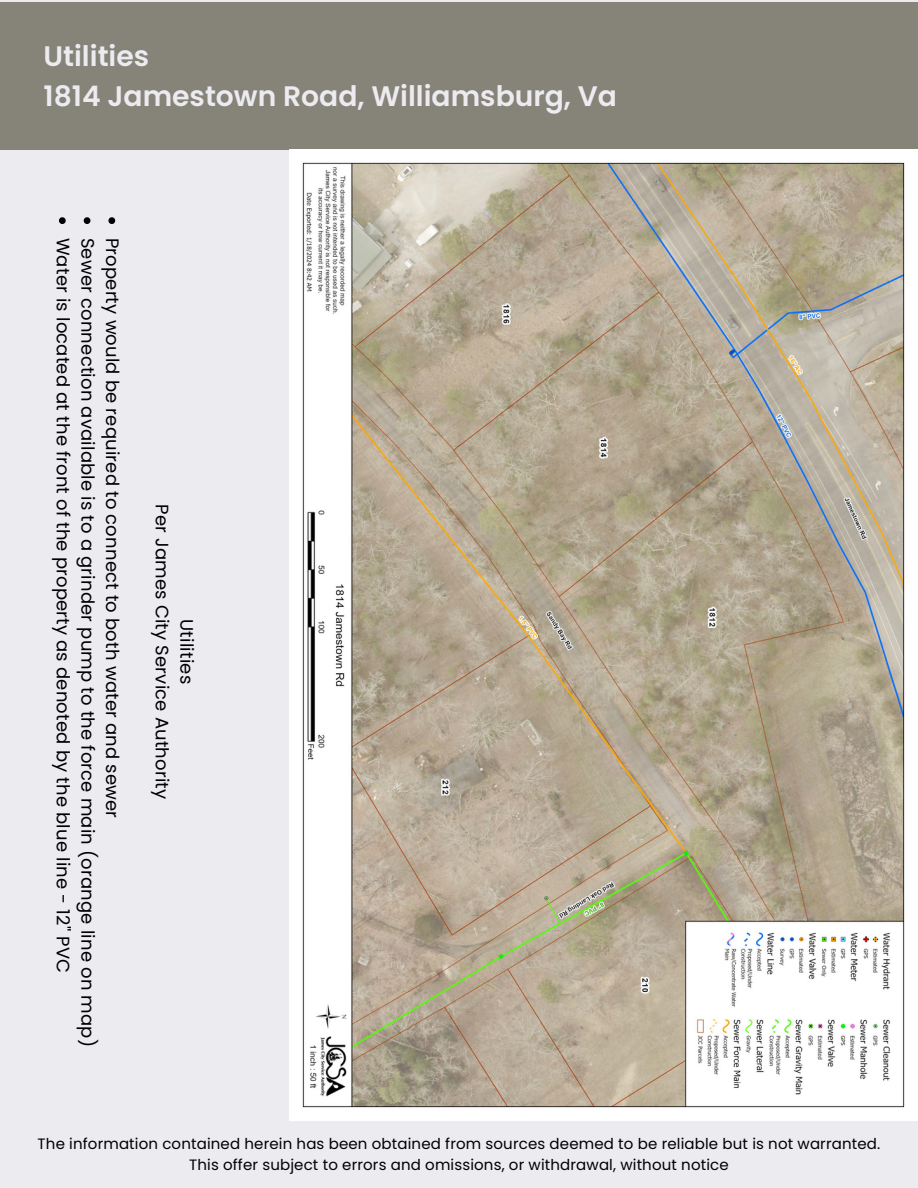
<style>
.page{position:relative;width:918px;height:1188px;background:#ebebf0}
.page>*{position:absolute;margin:0;border:0;box-sizing:border-box;transform-origin:0 0}
.t1{font:600 28.2px/39.3px "Poppins";color:#ebebf0}
.t2{font:18px/24.8px "Poppins";letter-spacing:.01em;color:#000;text-align:center}
.t3{font:15px/20.2px "Poppins";letter-spacing:.01em;color:#000;text-align:center}
</style>
<div class="page">
<div style="left:0;top:3px;width:918px;height:147px;background:#868379"></div>
<img style="left:289px;top:150px;width:629px;height:971px">
<svg style="left:108px;top:217px;width:7px;height:7px"></svg>
<svg style="left:84px;top:217px;width:6px;height:7px"></svg>
<svg style="left:59px;top:217px;width:7px;height:7px"></svg>
<h2 class="t1" style="left:44px;top:37px;width:575px">Utilities<br>1814 Jamestown Road, Williamsburg, Va</h2>
<h1 class="t1" style="left:44px;top:37px;width:198px">INFORMATION</h1>
<p class="t2" style="left:75px;top:238px;width:737px;rotate:90deg">Water is located at the front of the property as denoted by the blue line - 12" PVC</p>
<p class="t2" style="left:100px;top:238px;width:811px;rotate:90deg">Sewer connection available is to a grinder pump to the force main (orange line on map)</p>
<h2 class="t2" style="left:125px;top:238px;width:582px;rotate:90deg">Property would be required to connect to both water and sewer</h2>
<h2 class="t2" style="left:199px;top:504px;width:297px;rotate:90deg">Utilities<br>Per James City Service Authority</h2>
<h2 class="t3" style="left:38px;top:1134px;width:844px">The information contained herein has been obtained from sources deemed to be reliable but is not warranted.<br>This offer subject to errors and omissions, or withdrawal, without notice</h2>
</div>
